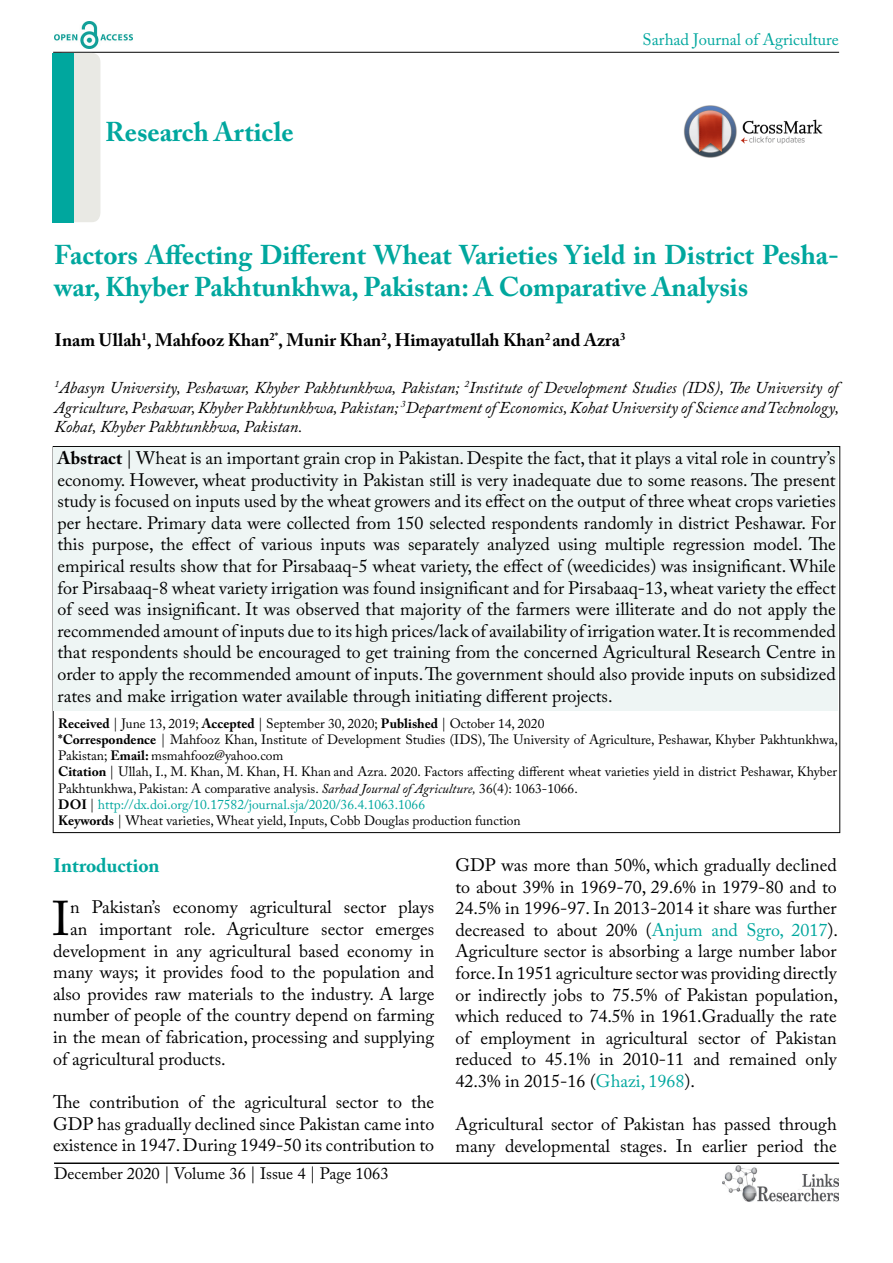
<style>
.page{position:relative;width:893px;height:1263px;background:#fff}
.page>*{position:absolute;margin:0;border:0;box-sizing:border-box;transform-origin:0 0}
.t1{font:48.45px "Adobe Caslon Pro";color:#000}
.t2{font:700 27px/32.4px "Adobe Caslon Pro";color:#00a79e}
.t3{font:700 19.5px "Adobe Caslon Pro";color:#00a79e}
.t4{font:18px/21.6px "Adobe Caslon Pro";color:#000;text-align:justify}
.t5{font:700 18px "Adobe Caslon Pro";color:#000}
.t6{font:italic 16.5px/19.8px "Adobe Caslon Pro";color:#000;text-align:justify}
.t7{font:16.5px "Adobe Caslon Pro";color:#000}
.t8{font:16.5px "Adobe Caslon Pro";color:#00a79e}
.t9{font:13.5px/16.2px "Adobe Caslon Pro";color:#000}
.s1{font-weight:700}
.s2{font-style:italic}
.s3{color:#00a79e}
</style>
<div class="page">
<hr style="left:53px;top:52px;width:786px;height:1px;background:#000">
<img style="left:722px;top:1166px;width:117px;height:36px">
<img style="left:54px;top:22px;width:78px;height:27px">
<div style="left:54px;top:53px;width:46px;height:169px;background:#e9e9e4;border-radius:9px"></div>
<hr style="left:54px;top:1163px;width:785px;height:1px;background:#000">
<div style="left:53px;top:53px;width:21px;height:169px;background:#00a79e"></div>
<div style="left:54px;top:448px;width:784px;height:263px;background:#eef5f4"></div>
<img style="left:684px;top:105px;width:139px;height:53px">
<h2 class="t2" style="left:105px;top:116px;width:190px">Research Article</h2>
<p class="t8" style="left:643px;top:30px;width:198px">Sarhad Journal of Agriculture</p>
<h2 class="t2" style="left:54px;top:238px;width:786px">Factors Affecting Different Wheat Varieties Yield in District Pesha&shy;war, Khyber Pakhtunkhwa, Pakistan: A Comparative Analysis</h2>
<p class="t5" style="left:55px;top:329px;width:572px">Inam Ullah<sup>1</sup>, Mahfooz Khan<sup>2*</sup>, Munir Khan<sup>2</sup>, Himayatullah Khan<sup>2</sup> and Azra<sup>3</sup></p>
<p class="t6" style="left:55px;top:377px;width:786px"><sup>1</sup>Abasyn University, Peshawar, Khyber Pakhtunkhwa, Pakistan; <sup>2</sup>Institute of Development Studies (IDS), The University of Agriculture, Peshawar, Khyber Pakhtunkhwa, Pakistan; <sup>3</sup>Department of Economics, Kohat University of Science and Technology, Kohat, Khyber Pakhtunkhwa, Pakistan.</p>
<p class="t4" style="left:58px;top:447px;width:780px"><span class="s1">Abstract</span> | Wheat is an important grain crop in Pakistan. Despite the fact, that it plays a vital role in country’s economy. However, wheat productivity in Pakistan still is very inadequate due to some reasons. The present study is focused on inputs used by the wheat growers and its effect on the output of three wheat crops varieties per hectare. Primary data were collected from 150 selected respondents randomly in district Peshawar. For this purpose, the effect of various inputs was separately analyzed using multiple regression model. The empirical results show that for Pirsabaaq-5 wheat variety, the effect of (weedicides) was insignificant. While for Pirsabaaq-8 wheat variety irrigation was found insignificant and for Pirsabaaq-13, wheat variety the effect of seed was insignificant. It was observed that majority of the farmers were illiterate and do not apply the recommended amount of inputs due to its high prices/lack of availability of irrigation water. It is recommended that respondents should be encouraged to get training from the concerned Agricultural Research Centre in order to apply the recommended amount of inputs. The government should also provide inputs on subsidized rates and make irrigation water available through initiating different projects.</p>
<p class="t9" style="left:58px;top:715px;width:781px"><span class="s1">Received</span> | June 13, 2019; <span class="s1">Accepted</span> | September 30, 2020; <span class="s1">Published</span> | October 14, 2020<br><span class="s1">*Correspondence</span> | Mahfooz Khan, Institute of Development Studies (IDS), The University of Agriculture, Peshawar, Khyber Pakhtunkhwa, Pakistan; <span class="s1">Email:</span> msmahfooz@yahoo.com<br><span class="s1">Citation</span> | Ullah, I., M. Khan, M. Khan, H. Khan and Azra. 2020. Factors affecting different wheat varieties yield in district Peshawar, Khyber Pakhtunkhwa, Pakistan: A comparative analysis. <span class="s2">Sarhad Journal of Agriculture,</span> 36(4): 1063-1066.<br><span class="s1">DOI</span> | <span class="s3">http://dx.doi.org/10.17582/journal.sja/2020/36.4.1063.1066<br></span><span class="s1">Keywords</span> | Wheat varieties, Wheat yield, Inputs, Cobb Douglas production function</p>
<p class="t3" style="left:53px;top:854px;width:108px">Introduction</p>
<h1 class="t1" style="left:52px;top:890px;width:19px">I</h1>
<p class="t4" style="left:70px;top:896px;width:366px">n Pakistan’s economy agricultural sector plays</p>
<p class="t4" style="left:70px;top:918px;width:366px">an important role. Agriculture sector emerges</p>
<p class="t4" style="left:53px;top:940px;width:383px">development in any agricultural based economy in</p>
<p class="t4" style="left:53px;top:961px;width:383px">many ways; it provides food to the population and</p>
<p class="t4" style="left:53px;top:983px;width:383px">also provides raw materials to the industry. A large</p>
<p class="t4" style="left:53px;top:1004px;width:383px">number of people of the country depend on farming</p>
<p class="t4" style="left:53px;top:1026px;width:383px">in the mean of fabrication, processing and supplying</p>
<p class="t4" style="left:53px;top:1048px;width:174px">of agricultural products.</p>
<p class="t4" style="left:53px;top:1091px;width:383px">The contribution of the agricultural sector to the GDP has gradually declined since Pakistan came into existence in 1947. During 1949-50 its contribution to</p>
<p class="t7" style="left:54px;top:1164px;width:336px">December 2020 | Volume 36 | Issue 4 | Page 1063</p>
<p class="t4" style="left:456px;top:854px;width:384px">GDP was more than 50%, which gradually declined to about 39% in 1969-70, 29.6% in 1979-80 and to 24.5% in 1996-97. In 2013-2014 it share was further decreased to about 20% (<span class="s3">Anjum and Sgro, 2017</span>).<br>Agriculture sector is absorbing a large number labor force. In 1951 agriculture sector was providing directly or indirectly jobs to 75.5% of Pakistan population, which reduced to 74.5% in 1961.Gradually the rate of employment in agricultural sector of Pakistan reduced to 45.1% in 2010-11 and remained only 42.3% in 2015-16 (<span class="s3">Ghazi, 1968</span>).</p>
<p class="t4" style="left:456px;top:1113px;width:383px">Agricultural sector of Pakistan has passed through many developmental stages. In earlier period the</p>
</div>
